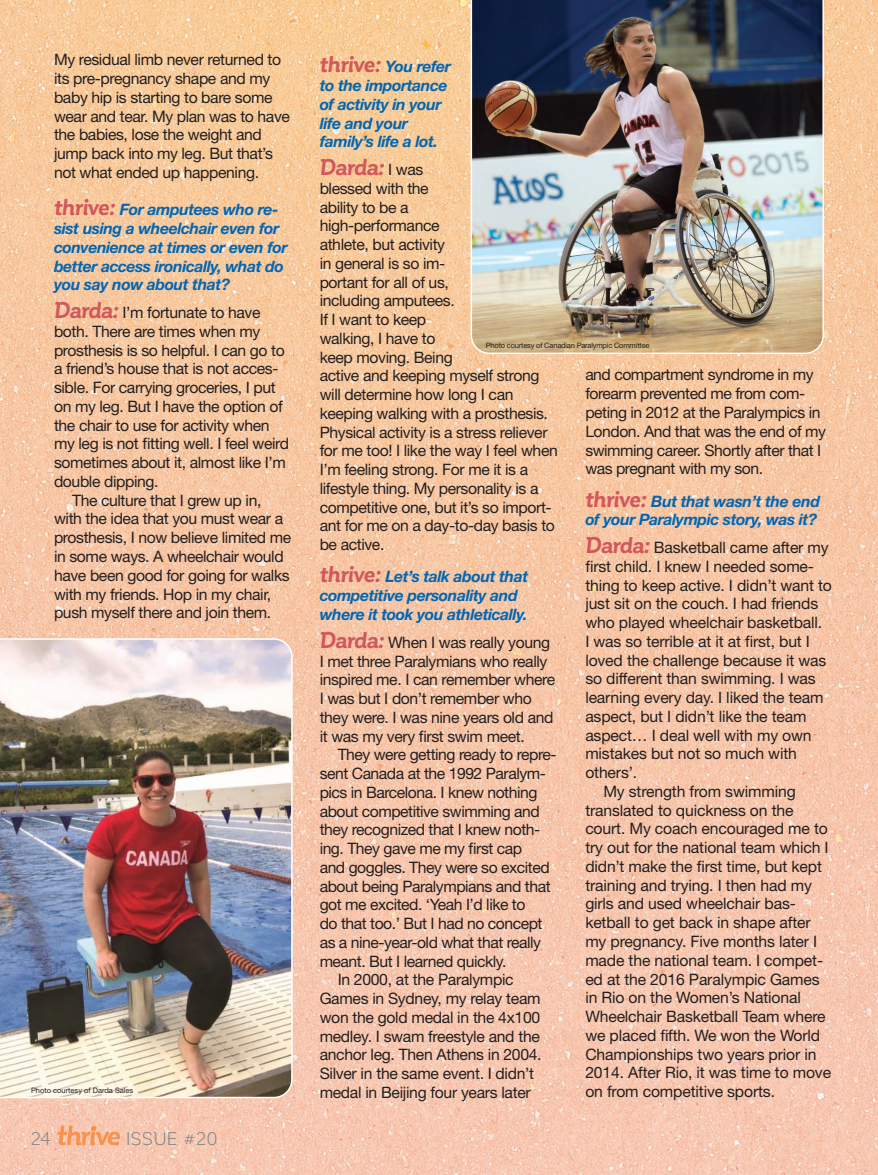
<style>
.page{position:relative;width:878px;height:1175px;background:#fff}
.page>*{position:absolute;margin:0;border:0;box-sizing:border-box;transform-origin:0 0}
.t1{font:italic 700 22.5px "Corporative";letter-spacing:-.05em;color:#d2575c}
.t2{font:18px "Corporative";letter-spacing:.015em;color:#808285}
.t3{font:15.75px/18.8px "Helvetica Neue LT Std";letter-spacing:-.025em;color:#231f20}
.t4{font:italic 700 15.75px/18.8px "Helvetica Neue LT Std";letter-spacing:-.025em;color:#0166b3}
.t5{font:7.5px "Helvetica Neue LT Std";letter-spacing:-.025em;color:#231f20}
.t6{font:7.5px "Helvetica Neue LT Std";color:#231f20}
.s1{font-family:"Corporative";font-size:22.5px;color:#d2575c}
.s2{font-family:"Corporative";font-weight:700;font-style:italic;font-size:22.5px;color:#d2575c}
.s3{font-family:"Helvetica Neue LT Std";font-weight:400;font-style:normal;font-size:15.75px;color:#231f20}
</style>
<div class="page">
<img style="left:0;top:0;width:878px;height:1174px">
<svg style="left:57px;top:1125px;width:63px;height:20px"></svg>
<img style="left:0;top:637px;width:293px;height:462px">
<img style="left:470px;top:0;width:354px;height:354px">
<div style="left:21px;top:1076px;width:123px;height:28px;background:#fff;opacity:.75"></div>
<p class="t3" style="left:54px;top:50px;width:237px">My residual limb never returned to its pre-pregnancy shape and my baby hip is starting to bare some wear and tear. My plan was to have the babies, lose the weight and jump back into my leg. But that’s not what ended up happening.</p>
<p class="t4" style="left:54px;top:200px;width:235px"><span class="s1">thrive:</span> For amputees who re&shy;sist using a wheelchair even for convenience at times or even for better access ironically, what do you say now about that?</p>
<p class="t3" style="left:54px;top:303px;width:236px"><span class="s2">Darda:</span> I’m fortunate to have both. There are times when my prosthesis is so helpful. I can go to a friend’s house that is not acces&shy;sible. For carrying groceries, I put on my leg. But I have the option of the chair to use for activity when my leg is not fitting well. I feel weird sometimes about it, almost like I’m double dipping.</p>
<p class="t3" style="left:54px;top:490px;width:239px;text-indent:18px">The culture that I grew up in, with the idea that you must wear a prosthesis, I now believe limited me in some ways. A wheelchair would have been good for going for walks with my friends. Hop in my chair, push myself there and join them.</p>
<p class="t6" style="left:31px;top:1085px;width:104px">Photo courtesy of Darda Sales</p>
<p class="t2" style="left:31px;top:1129px;width:21px">24</p>
<p class="t2" style="left:126px;top:1129px;width:93px">ISSUE #20</p>
<p class="t4" style="left:320px;top:57px;width:133px"><span class="s1">thrive:</span> You refer to the importance of activity in your life and your family’s life a lot.</p>
<p class="t1" style="left:320px;top:155px;width:105px">Darda: <span class="s3">I was</span></p>
<p class="t3" style="left:320px;top:179px;width:240px">blessed with the<br>ability to be a<br>high-performance<br>athlete, but activity<br>in general is so im-<br>portant for all of us,<br>including amputees.<br>If I want to keep<br>walking, I have to<br>keep moving. Being<br>active and keeping myself strong will determine how long I can keeping walking with a prosthesis.<br>Physical activity is a stress reliever for me too! I like the way I feel when<br>I’m feeling strong. For me it is a lifestyle thing. My personality is a competitive one, but it’s so import&shy;ant for me on a day-to-day basis to be active.</p>
<p class="t4" style="left:320px;top:567px;width:210px"><span class="s1">thrive:</span> Let’s talk about that competitive personality and where it took you athletically.</p>
<p class="t3" style="left:320px;top:632px;width:237px"><span class="s2">Darda:</span> When I was really young<br>I met three Paralymians who really inspired me. I can remember where<br>I was but I don’t remember who they were. I was nine years old and it was my very first swim meet.</p>
<p class="t3" style="left:320px;top:745px;width:238px;text-indent:18px">They were getting ready to repre&shy;sent Canada at the 1992 Paralym&shy;pics in Barcelona. I knew nothing about competitive swimming and they recognized that I knew noth&shy;ing. They gave me my first cap<br>and goggles. They were so excited about being Paralympians and that got me excited. ‘Yeah I’d like to<br>do that too.’ But I had no concept as a nine-year-old what that really meant. But I learned quickly.</p>
<p class="t3" style="left:320px;top:970px;width:223px;text-indent:18px">In 2000, at the Paralympic<br>Games in Sydney, my relay team won the gold medal in the 4x100 medley. I swam freestyle and the anchor leg. Then Athens in 2004.<br>Silver in the same event. I didn’t medal in Beijing four years later</p>
<p class="t5" style="left:486px;top:340px;width:165px">Photo courtesy of Canadian Paralympic Committee</p>
<p class="t3" style="left:585px;top:365px;width:242px">and compartment syndrome in my forearm prevented me from com&shy;peting in 2012 at the Paralympics in<br>London. And that was the end of my swimming career. Shortly after that I was pregnant with my son.</p>
<p class="t4" style="left:585px;top:491px;width:236px"><span class="s1">thrive:</span> But that wasn’t the end of your Paralympic story, was it?</p>
<p class="t3" style="left:585px;top:538px;width:248px"><span class="s2">Darda:</span> Basketball came after my first child. I knew I needed some&shy;thing to keep active. I didn’t want to just sit on the couch. I had friends who played wheelchair basketball.<br>I was so terrible at it at first, but I loved the challenge because it was so different than swimming. I was learning every day. I liked the team aspect, but I didn’t like the team aspect… I deal well with my own mistakes but not so much with others’.</p>
<p class="t3" style="left:585px;top:781px;width:247px;text-indent:18px">My strength from swimming translated to quickness on the court. My coach encouraged me to try out for the national team which I didn’t make the first time, but kept training and trying. I then had my girls and used wheelchair bas&shy;ketball to get back in shape after my pregnancy. Five months later I made the national team. I compet&shy;ed at the 2016 Paralympic Games in Rio on the Women’s National<br>Wheelchair Basketball Team where we placed fifth. We won the World<br>Championships two years prior in<br>2014. After Rio, it was time to move on from competitive sports.</p>
</div>
